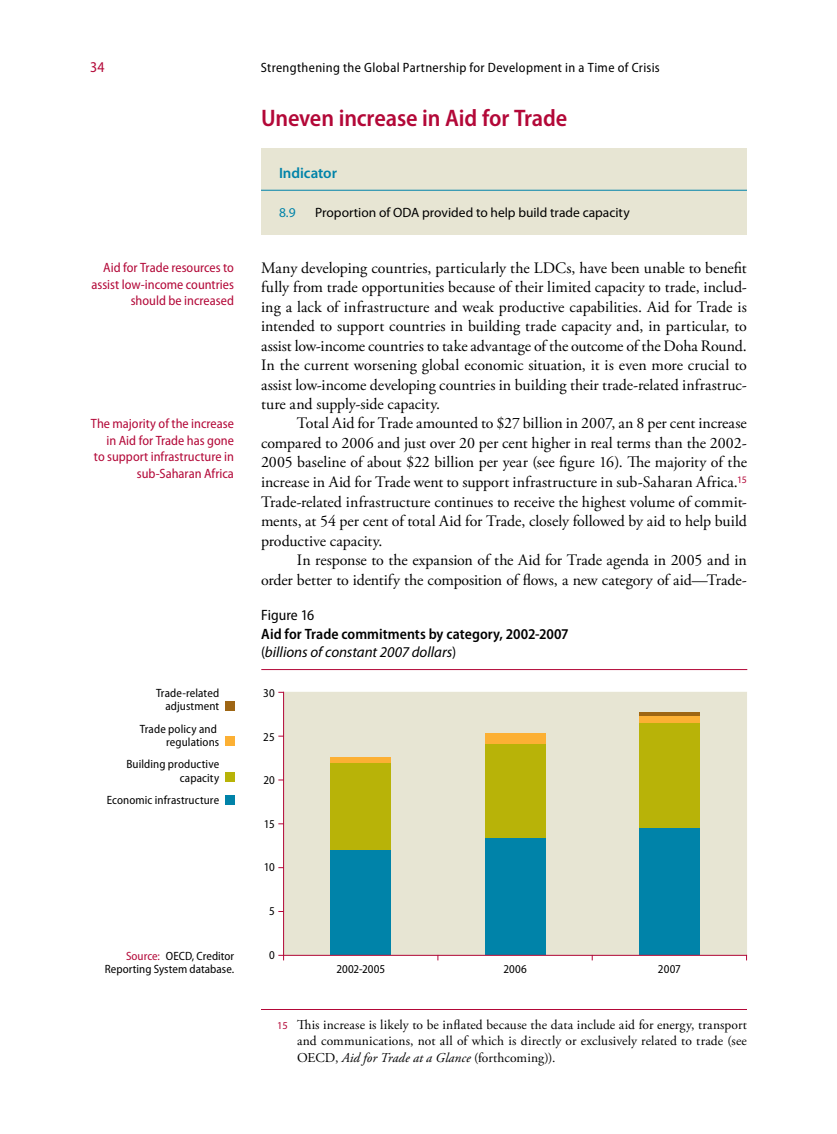
<style>
.page{position:relative;width:837px;height:1134px;background:#fff}
.page>*{position:absolute;margin:0;border:0;box-sizing:border-box;transform-origin:0 0}
.t1{font:600 semi-condensed 24px "Myriad Pro";letter-spacing:-.005em;color:#b30838}
.t2{font:15.9px/19.5px "Adobe Garamond Pro";letter-spacing:-.005em;color:#000;text-align:justify}
.t3{font:600 semi-condensed 15px/18px "Myriad Pro";letter-spacing:.005em;color:#000}
.t4{font:600 15px "Myriad Pro";letter-spacing:-.005em;color:#0083a9}
.t5{font:semi-condensed 15px "Myriad Pro";color:#000}
.t6{font:semi-condensed 15px "Myriad Pro";color:#b30838}
.t7{font:13.5px/16.5px "Adobe Garamond Pro";letter-spacing:.005em;color:#000;text-align:justify}
.t8{font:semi-condensed 13.5px/16.5px "Myriad Pro";color:#b30838;text-align:right}
.t9{font:semi-condensed 13.5px "Myriad Pro";letter-spacing:.025em;color:#000}
.t10{font:13.5px "Myriad Pro";color:#000}
.t11{font:13.5px "Myriad Pro";color:#0083a9}
.t12{font:semi-condensed 12px/13.5px "Myriad Pro";letter-spacing:.005em;color:#000;text-align:right}
.s1{font-weight:400}
.s2{font-weight:400;font-style:italic;font-stretch:normal}
.s3{color:#b30838}
.s4{font-family:"Myriad Pro";font-size:10.5px;color:#b30838}
.s5{font-style:italic}
</style>
<div class="page">
<div style="left:261px;top:149px;width:486px;height:86px;background:#e7e5d3"></div>
<hr style="left:261px;top:190px;width:486px;height:1px;background:#0083a9">
<hr style="left:261px;top:1009px;width:486px;height:1px;background:#b30838">
<hr style="left:261px;top:669px;width:486px;height:1px;background:#b30838">
<div style="left:284px;top:692px;width:463px;height:263px;background:#e7e5d3"></div>
<div style="left:331px;top:850px;width:60px;height:105px;background:#0083a9"></div>
<div style="left:485px;top:838px;width:60px;height:117px;background:#0083a9"></div>
<div style="left:639px;top:827px;width:60px;height:128px;background:#0083a9"></div>
<div style="left:485px;top:743px;width:60px;height:95px;background:#b8b308"></div>
<div style="left:331px;top:757px;width:60px;height:6px;background:#fcb034"></div>
<div style="left:485px;top:733px;width:60px;height:10px;background:#fcb034"></div>
<div style="left:639px;top:716px;width:60px;height:7px;background:#fcb034"></div>
<hr style="left:639px;top:713px;width:60px;height:3px;background:#9e6614">
<div style="left:331px;top:763px;width:60px;height:87px;background:#b8b308"></div>
<div style="left:639px;top:723px;width:60px;height:104px;background:#b8b308"></div>
<hr style="left:283px;top:692px;width:1px;height:263px;background:#b30838">
<hr style="left:279px;top:955px;width:468px;height:1px;background:#b30838">
<div style="left:226px;top:701px;width:9px;height:9px;background:#9e6614"></div>
<div style="left:226px;top:737px;width:9px;height:9px;background:#fcb034"></div>
<div style="left:226px;top:773px;width:9px;height:9px;background:#b8b308"></div>
<div style="left:226px;top:795px;width:9px;height:9px;background:#0083a9"></div>
<p class="t6" style="left:90px;top:59px;width:16px">34</p>
<p class="t9" style="left:261px;top:60px;width:400px">Strengthening the Global Partnership for Development in a Time of Crisis</p>
<h1 class="t1" style="left:261px;top:105px;width:308px">Uneven increase in Aid for Trade</h1>
<p class="t8" style="left:92px;top:260px;width:144px">Aid for Trade resources to assist low-income countries should be increased</p>
<p class="t8" style="left:91px;top:416px;width:145px">The majority of the increase in Aid for Trade has gone<br>to support infrastructure in sub-Saharan Africa</p>
<p class="t12" style="left:156px;top:686px;width:65px">Trade-related adjustment</p>
<p class="t12" style="left:140px;top:722px;width:81px">Trade policy and regulations</p>
<p class="t12" style="left:126px;top:758px;width:94px">Building productive capacity</p>
<p class="t12" style="left:107px;top:794px;width:114px">Economic infrastructure</p>
<p class="t4" style="left:279px;top:163px;width:60px">Indicator</p>
<p class="t11" style="left:279px;top:204px;width:18px">8.9</p>
<p class="t10" style="left:315px;top:204px;width:316px">Proportion of ODA provided to help build trade capacity</p>
<p class="t2" style="left:261px;top:258px;width:487px">Many developing countries, particularly the LDCs, have been unable to benefit fully from trade opportunities because of their limited capacity to trade, includ&shy;ing a lack of infrastructure and weak productive capabilities. Aid for Trade is intended to support countries in building trade capacity and, in particular, to assist low-income countries to take advantage of the outcome of the Doha Round.<br>In the current worsening global economic situation, it is even more crucial to assist low-income developing countries in building their trade-related infrastruc&shy;ture and supply-side capacity.</p>
<p class="t2" style="left:261px;top:414px;width:487px;text-indent:36px">Total Aid for Trade amounted to $27 billion in 2007, an 8 per cent increase compared to 2006 and just over 20 per cent higher in real terms than the 2002- 2005 baseline of about $22 billion per year (see figure 16). The majority of the increase in Aid for Trade went to support infrastructure in sub-Saharan Africa.<sup>15<br></sup>Trade-related infrastructure continues to receive the highest volume of commit&shy;ments, at 54 per cent of total Aid for Trade, closely followed by aid to help build productive capacity.</p>
<p class="t2" style="left:261px;top:551px;width:487px;text-align:right">In response to the expansion of the Aid for Trade agenda in 2005 and in<br>order better to identify the composition of flows, a new category of aid—Trade-</p>
<p class="t5" style="left:261px;top:607px;width:54px">Figure 16</p>
<p class="t3" style="left:261px;top:626px;width:309px">Aid for Trade commitments by category, 2002-2007 <span class="s1">(</span><span class="s2">billions of constant 2007 dollars</span><span class="s1">)</span></p>
<p class="t12" style="left:263px;top:686px;width:13px">30</p>
<p class="t12" style="left:263px;top:730px;width:13px">25</p>
<p class="t12" style="left:263px;top:774px;width:13px">20</p>
<p class="t12" style="left:264px;top:817px;width:12px">15</p>
<p class="t12" style="left:264px;top:861px;width:13px">10</p>
<p class="t12" style="left:269px;top:905px;width:7px">5</p>
<p class="t12" style="left:105px;top:949px;width:131px"><span class="s3">Source:</span> OECD, Creditor<br>Reporting System database.</p>
<p class="t12" style="left:269px;top:948px;width:7px">0</p>
<p class="t12" style="left:336px;top:962px;width:50px">2002-2005</p>
<p class="t12" style="left:503px;top:962px;width:25px">2006</p>
<p class="t12" style="left:658px;top:962px;width:24px">2007</p>
<p class="t7" style="left:297px;top:1017px;width:451px;text-indent:-20px"><span class="s4">15</span> This increase is likely to be inflated because the data include aid for energy, transport and communications, not all of which is directly or exclusively related to trade (see OECD, <span class="s5">Aid for Trade at a Glance</span> (forthcoming)).</p>
</div>
